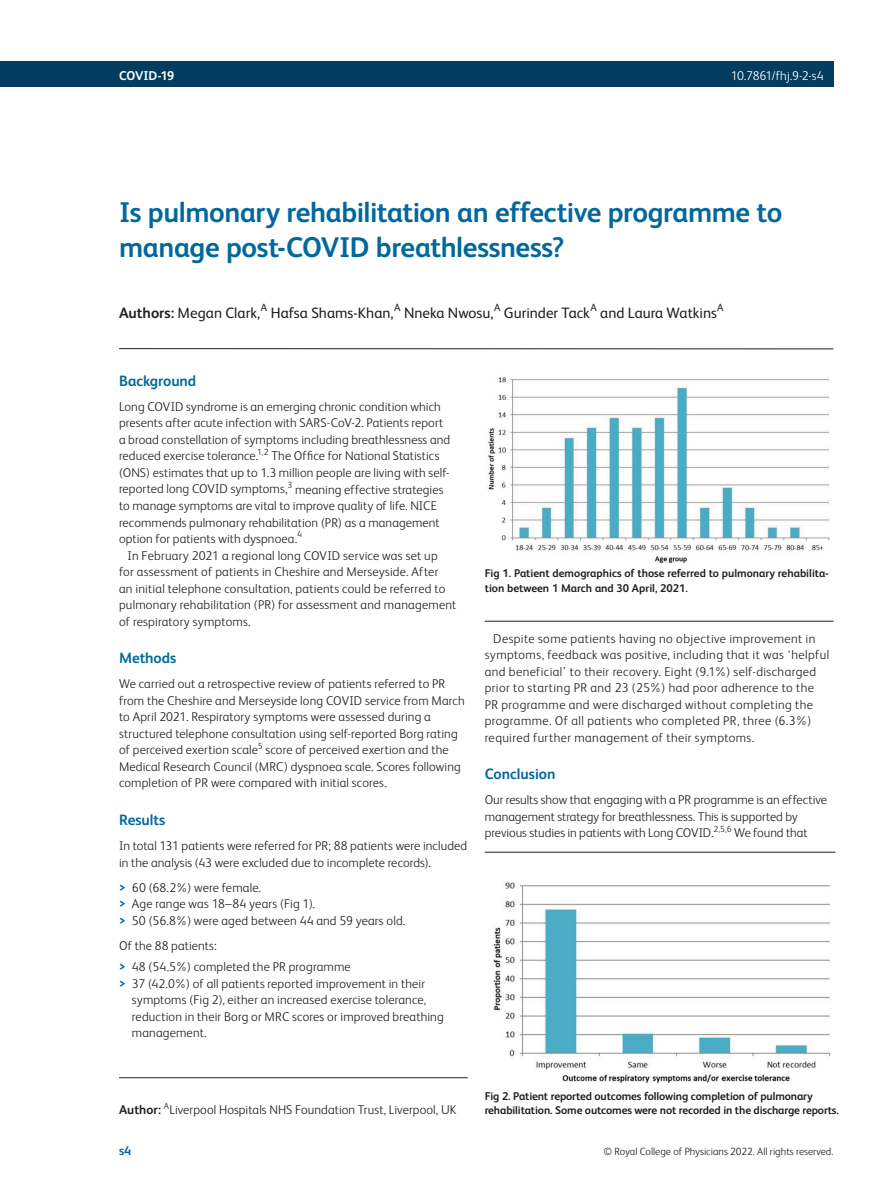
<style>
.page{position:relative;width:893px;height:1191px;background:#fff}
.page>*{position:absolute;margin:0;border:0;box-sizing:border-box;transform-origin:0 0}
.t1{font:700 28.5px/34.5px "FS Albert";letter-spacing:-.015em;color:#02689c}
.t2{font:15px "FS Albert";color:#231f20}
.t3{font:700 15px "FS Albert";letter-spacing:-.005em;color:#02689c}
.t4{font:300 12.75px/16.5px "FS Albert";letter-spacing:.01em;color:#231f20}
.t5{font:300 12.75px/16.5px "FS Albert";letter-spacing:.03em;color:#231f20}
.t6{font:300 12.75px "FS Albert";letter-spacing:-.02em;color:#fff}
.t7{font:700 12.75px "FS Albert";letter-spacing:-.015em;color:#fff}
.t8{font:700 12.75px "FS Albert";letter-spacing:.005em;color:#231f20}
.t9{font:700 12.75px "FS Albert";color:#02689c}
.t10{font:700 11.25px/14.7px "FS Albert";letter-spacing:-.01em;color:#231f20}
.t11{font:300 10.5px "FS Albert";color:#231f20}
.t12{font:10.5px "FS Albert";color:#231f20}
.t13{font:300 8.85px "FS Albert";color:#231f20}
.s1{font-weight:700}
.s2{font-weight:700;color:#02689c}
</style>
<div class="page">
<div style="left:0;top:62px;width:833px;height:25px;background:#023d5f"></div>
<hr style="left:119px;top:1077px;width:349px;height:1px;background:#231f20">
<hr style="left:119px;top:348px;width:714px;height:1px;background:#231f20">
<hr style="left:485px;top:621px;width:348px;height:1px;background:#231f20">
<img style="left:488px;top:377px;width:342px;height:186px">
<hr style="left:485px;top:852px;width:350px;height:1px;background:#231f20">
<img style="left:494px;top:882px;width:336px;height:201px">
<p class="t7" style="left:119px;top:68px;width:57px">COVID-19</p>
<p class="t6" style="left:731px;top:68px;width:94px">10.7861/fhj.9-2-s4</p>
<h1 class="t1" style="left:119px;top:195px;width:665px">Is pulmonary rehabilitation an effective programme to manage post-COVID breathlessness?</h1>
<p class="t2" style="left:119px;top:304px;width:143px"><span class="s1">Authors:</span> Megan Clark,</p>
<p class="t12" style="left:261px;top:301px;width:8px">A</p>
<p class="t2" style="left:271px;top:304px;width:124px">Hafsa Shams-Khan,</p>
<p class="t12" style="left:394px;top:301px;width:8px">A</p>
<p class="t2" style="left:404px;top:304px;width:91px">Nneka Nwosu,</p>
<p class="t12" style="left:494px;top:301px;width:8px">A</p>
<p class="t2" style="left:504px;top:304px;width:88px">Gurinder Tack</p>
<p class="t12" style="left:590px;top:301px;width:8px">A</p>
<p class="t2" style="left:600px;top:304px;width:118px">and Laura Watkins</p>
<p class="t12" style="left:717px;top:301px;width:8px">A</p>
<p class="t3" style="left:119px;top:372px;width:79px">Background</p>
<p class="t4" style="left:119px;top:398px;width:333px">Long COVID syndrome is an emerging chronic condition which presents after acute infection with SARS-CoV-2. Patients report a broad constellation of symptoms including breathlessness and reduced exercise tolerance.<sup>1,2</sup> The Office for National Statistics (ONS) estimates that up to 1.3 million people are living with self&shy;reported long COVID symptoms,<sup>3</sup> meaning effective strategies to manage symptoms are vital to improve quality of life. NICE recommends pulmonary rehabilitation (PR) as a management option for patients with dyspnoea.<sup>4</sup></p>
<p class="t4" style="left:119px;top:547px;width:339px;text-indent:9px">In February 2021 a regional long COVID service was set up<br>for assessment of patients in Cheshire and Merseyside. After<br>an initial telephone consultation, patients could be referred to pulmonary rehabilitation (PR) for assessment and management of respiratory symptoms.</p>
<p class="t3" style="left:119px;top:649px;width:59px">Methods</p>
<p class="t4" style="left:119px;top:675px;width:347px">We carried out a retrospective review of patients referred to PR from the Cheshire and Merseyside long COVID service from March to April 2021. Respiratory symptoms were assessed during a structured telephone consultation using self-reported Borg rating of perceived exertion scale<sup>5</sup> score of perceived exertion and the Medical Research Council (MRC) dyspnoea scale. Scores following completion of PR were compared with initial scores.</p>
<p class="t3" style="left:119px;top:811px;width:48px">Results</p>
<p class="t4" style="left:119px;top:837px;width:350px">In total 131 patients were referred for PR; 88 patients were included in the analysis (43 were excluded due to incomplete records).</p>
<p class="t4" style="left:119px;top:879px;width:288px"><span class="s2">&gt;</span> 60 (68.2%) were female.<br><span class="s2">&gt;</span> Age range was 18–84 years (Fig 1).<br><span class="s2">&gt;</span> 50 (56.8%) were aged between 44 and 59 years old.</p>
<p class="t4" style="left:119px;top:935px;width:233px;line-height:21px">Of the 88 patients:<br><span class="s2">&gt;</span> 48 (54.5%) completed the PR programme</p>
<p class="t4" style="left:132px;top:975px;width:313px;text-indent:-13px"><span class="s2">&gt;</span> 37 (42.0%) of all patients reported improvement in their symptoms (Fig 2), either an increased exercise tolerance, reduction in their Borg or MRC scores or improved breathing management.</p>
<p class="t10" style="left:485px;top:566px;width:345px">Fig 1. Patient demographics of those referred to pulmonary rehabilita&shy;tion between 1 March and 30 April, 2021.</p>
<p class="t5" style="left:485px;top:630px;width:346px;text-indent:9px">Despite some patients having no objective improvement in symptoms, feedback was positive, including that it was ‘helpful and beneficial’ to their recovery. Eight (9.1%) self-discharged prior to starting PR and 23 (25%) had poor adherence to the PR programme and were discharged without completing the programme. Of all patients who completed PR, three (6.3%) required further management of their symptoms.</p>
<p class="t3" style="left:485px;top:765px;width:72px">Conclusion</p>
<p class="t4" style="left:485px;top:791px;width:344px">Our results show that engaging with a PR programme is an effective management strategy for breathlessness. This is supported by previous studies in patients with Long COVID.<sup>2,5,6</sup> We found that</p>
<p class="t8" style="left:119px;top:1102px;width:44px">Author:</p>
<p class="t13" style="left:164px;top:1100px;width:7px">A</p>
<p class="t4" style="left:169px;top:1101px;width:289px">Liverpool Hospitals NHS Foundation Trust, Liverpool, UK</p>
<p class="t10" style="left:485px;top:1088px;width:356px">Fig 2. Patient reported outcomes following completion of pulmonary rehabilitation. Some outcomes were not recorded in the discharge reports.</p>
<p class="t9" style="left:119px;top:1143px;width:14px">s4</p>
<p class="t11" style="left:604px;top:1145px;width:231px">© Royal College of Physicians 2022. All rights reserved.</p>
</div>
